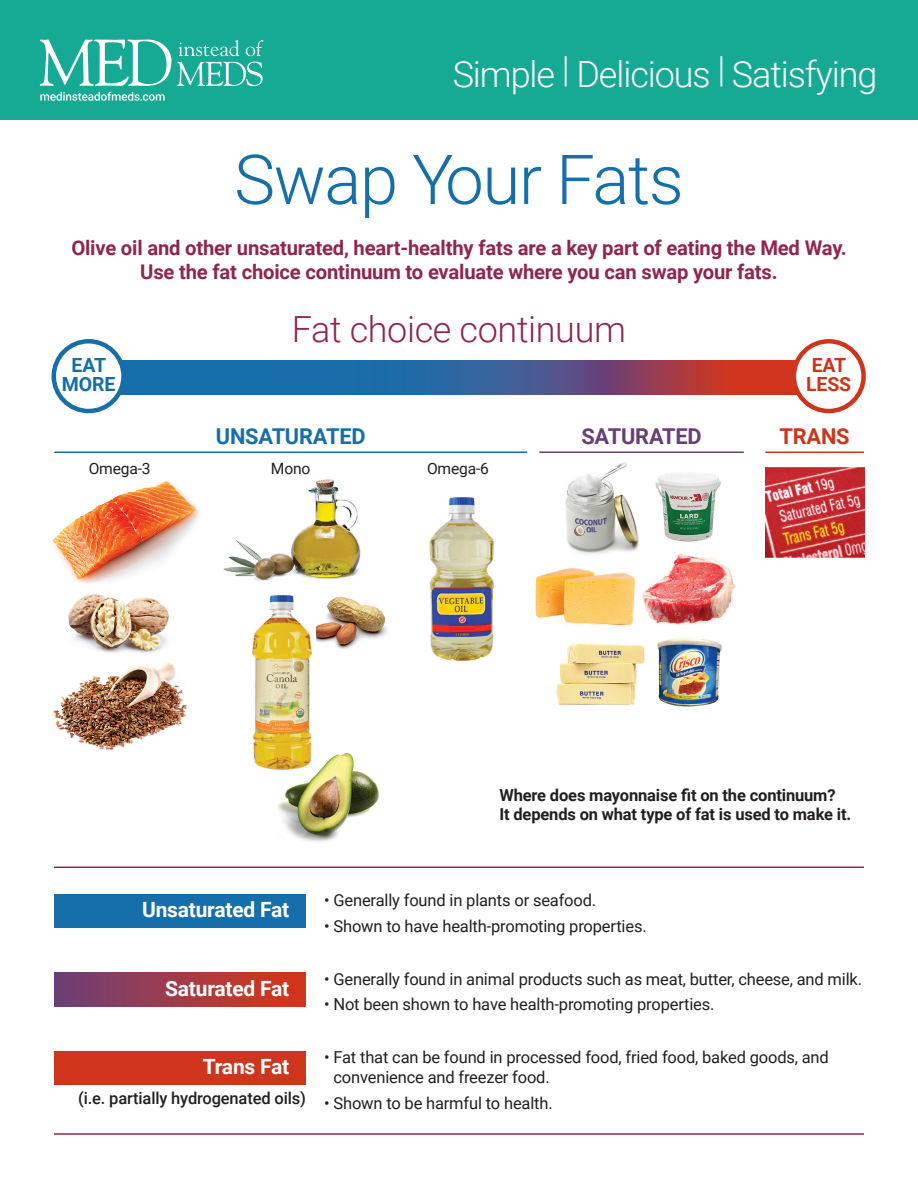
<style>
.page{position:relative;width:918px;height:1188px;background:#fff}
.page>*{position:absolute;margin:0;border:0;box-sizing:border-box;transform-origin:0 0}
.t1{font:300 69px "Roboto";letter-spacing:-.02em;color:#166eaa}
.t2{font:300 36px "Roboto";letter-spacing:-.03em;color:#fff}
.t3{font:300 36px "Roboto";letter-spacing:-.01em;color:#90264f}
.t4{font:700 21.9px "Roboto";letter-spacing:-.01em;color:#166eaa}
.t5{font:700 21.9px "Roboto";letter-spacing:-.01em;color:#693e78}
.t6{font:700 21.9px "Roboto";letter-spacing:-.01em;color:#cf351c}
.t7{font:700 21px "Roboto";letter-spacing:-.01em;color:#fff}
.t8{font:700 20.25px/24px "Roboto";letter-spacing:-.01em;color:#90264f;text-align:center}
.t9{font:700 19.5px/19.5px "Roboto";letter-spacing:-.01em;color:#166eaa;text-align:center}
.t10{font:700 19.5px/19.5px "Roboto";letter-spacing:-.01em;color:#cf351c}
.t11{font:16.5px/19.2px "Roboto";letter-spacing:-.01em;color:#231f20}
.t12{font:700 16.5px/19.5px "Roboto";letter-spacing:-.01em;color:#231f20}
.t13{font:500 16.5px "Roboto";letter-spacing:-.01em;color:#231f20}
.t14{font:15.6px "Roboto";letter-spacing:-.01em;color:#231f20}
</style>
<div class="page">
<div style="left:0;top:0;width:918px;height:120px;background:#16a994"></div>
<svg style="left:40px;top:39px;width:131px;height:47px"></svg>
<svg style="left:177px;top:40px;width:86px;height:46px"></svg>
<svg style="left:40px;top:92px;width:125px;height:9px"></svg>
<div style="left:54px;top:894px;width:252px;height:34px;background:#166eaa"></div>
<div style="left:54px;top:972px;width:252px;height:34px;background:linear-gradient(to right,#6c4079,#d93515)"></div>
<div style="left:54px;top:1051px;width:252px;height:34px;background:#cf351c"></div>
<hr style="left:54px;top:451px;width:473px;height:2px;background:#166eaa">
<hr style="left:539px;top:451px;width:205px;height:2px;background:#693e78">
<hr style="left:765px;top:451px;width:99px;height:2px;background:#cf351c">
<img style="left:52px;top:481px;width:148px;height:103px">
<img style="left:765px;top:467px;width:100px;height:90px">
<img style="left:642px;top:554px;width:94px;height:71px">
<img style="left:535px;top:568px;width:100px;height:58px">
<img style="left:556px;top:643px;width:89px;height:62px">
<img style="left:53px;top:662px;width:134px;height:88px">
<img style="left:68px;top:594px;width:101px;height:59px">
<img style="left:223px;top:479px;width:138px;height:102px">
<img style="left:316px;top:597px;width:72px;height:53px">
<img style="left:277px;top:753px;width:102px;height:89px">
<img style="left:655px;top:473px;width:67px;height:69px">
<img style="left:657px;top:638px;width:65px;height:69px">
<img style="left:252px;top:595px;width:63px;height:177px">
<img style="left:429px;top:497px;width:65px;height:165px">
<svg style="left:119px;top:361px;width:680px;height:34px;background:#4e5984"></svg>
<div style="left:54px;top:341px;width:70px;height:70px;background:#fff;border-radius:50%"></div>
<div style="left:52px;top:339px;width:74px;height:74px;border:4px solid #166eaa;border-radius:50%"></div>
<div style="left:794px;top:341px;width:70px;height:70px;background:#fff;border-radius:50%"></div>
<div style="left:792px;top:339px;width:74px;height:74px;border:4px solid #cf351c;border-radius:50%"></div>
<hr style="left:54px;top:867px;width:810px;height:1px;background:#90264f">
<hr style="left:54px;top:1133px;width:810px;height:2px;background:#90264f">
<img style="left:565px;top:462px;width:74px;height:92px">
<h2 class="t2" style="left:453px;top:48px;width:426px">Simple | Delicious | Satisfying</h2>
<h1 class="t1" style="left:234px;top:131px;width:451px">Swap Your Fats</h1>
<p class="t8" style="left:71px;top:235px;width:777px">Olive oil and other unsaturated, heart-healthy fats are a key part of eating the Med Way.<br>Use the fat choice continuum to evaluate where you can swap your fats.</p>
<h2 class="t3" style="left:292px;top:304px;width:336px">Fat choice continuum</h2>
<p class="t9" style="left:62px;top:354px;width:55px">EAT<br>MORE</p>
<p class="t10" style="left:806px;top:354px;width:46px">EAT<br>LESS</p>
<h3 class="t4" style="left:216px;top:421px;width:151px">UNSATURATED</h3>
<h3 class="t5" style="left:581px;top:421px;width:122px">SATURATED</h3>
<p class="t14" style="left:89px;top:457px;width:64px">Omega-3</p>
<p class="t14" style="left:427px;top:457px;width:64px">Omega-6</p>
<p class="t14" style="left:271px;top:457px;width:41px">Mono</p>
<h3 class="t6" style="left:780px;top:421px;width:72px">TRANS</h3>
<p class="t12" style="left:500px;top:784px;width:353px">Where does mayonnaise fit on the continuum?<br>It depends on what type of fat is used to make it.</p>
<p class="t7" style="left:142px;top:895px;width:149px">Unsaturated Fat</p>
<p class="t7" style="left:165px;top:974px;width:126px">Saturated Fat</p>
<p class="t7" style="left:203px;top:1052px;width:88px">Trans Fat</p>
<p class="t13" style="left:78px;top:1087px;width:229px">(i.e. partially hydrogenated oils)</p>
<p class="t11" style="left:324px;top:890px;width:274px">• Generally found in plants or seafood.</p>
<p class="t11" style="left:324px;top:915px;width:324px">• Shown to have health-promoting properties.</p>
<p class="t11" style="left:324px;top:968px;width:540px">• Generally found in animal products such as meat, butter, cheese, and milk.</p>
<p class="t11" style="left:324px;top:994px;width:392px">• Not been shown to have health-promoting properties.</p>
<p class="t11" style="left:333px;top:1047px;width:497px;text-indent:-9px">• Fat that can be found in processed food, fried food, baked goods, and convenience and freezer food.</p>
<p class="t11" style="left:324px;top:1093px;width:230px">• Shown to be harmful to health.</p>
</div>
